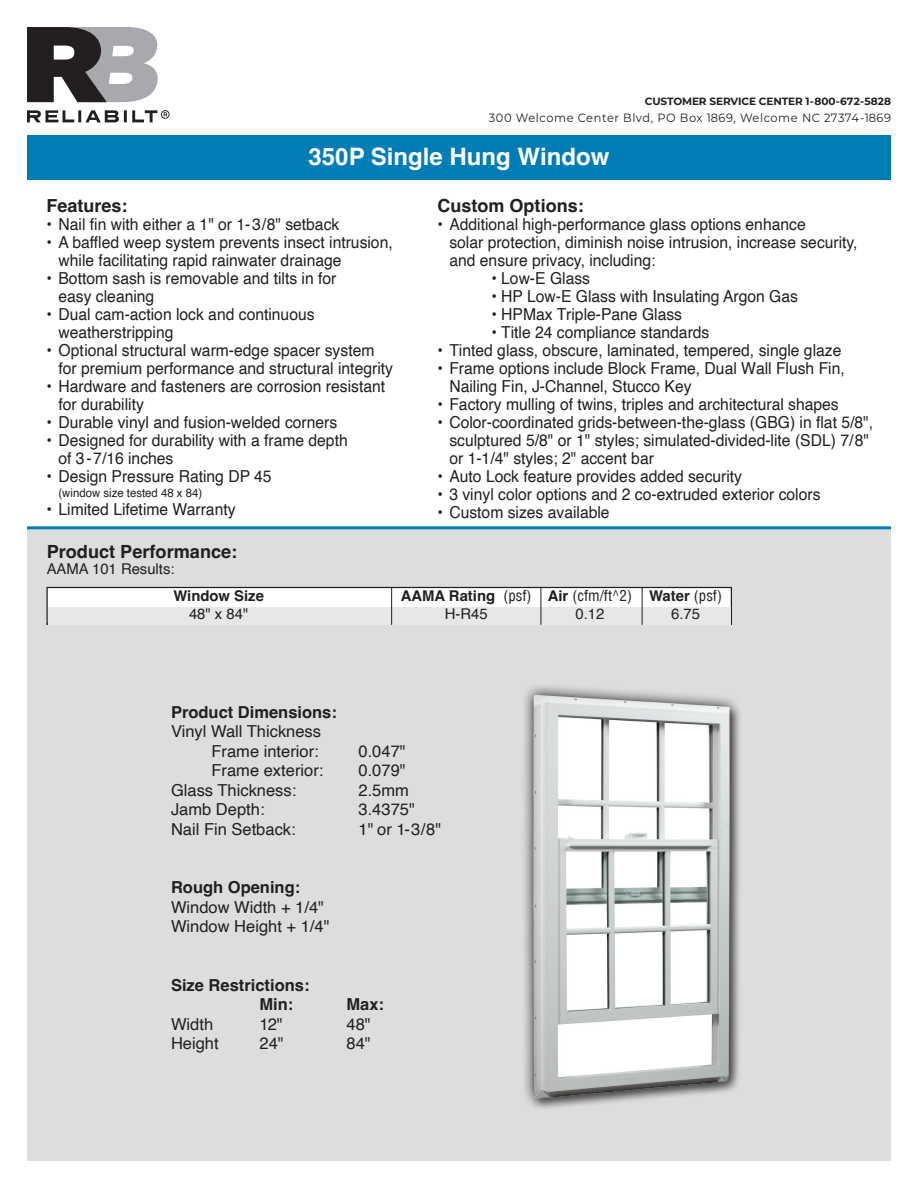
<style>
.page{position:relative;width:918px;height:1188px;background:#fff}
.page>*{position:absolute;margin:0;border:0;box-sizing:border-box;transform-origin:0 0}
.t1{font:700 24px "Helvetica";color:#fff}
.t2{font:700 18.15px "Helvetica";color:#231f20}
.t3{font:700 18px "Helvetica";color:#231f20}
.t4{font:16.5px/18px "Helvetica";color:#231f20;scale:.95 1}
.t5{font:16.5px/19.5px "Helvetica";color:#231f20;text-align:right}
.t6{font:700 16.5px/19.5px "Helvetica";color:#231f20}
.t7{font:condensed 14.85px "Helvetica";color:#231f20}
.t8{font:14.85px "Helvetica";color:#231f20}
.t9{font:700 14.85px "Helvetica";color:#231f20}
.t10{font:12px "Montserrat";letter-spacing:.05em;color:#231f20;scale:.95 1}
.t11{font:12px "Helvetica";color:#231f20;scale:.95 1}
.t12{font:700 10.5px "Montserrat";letter-spacing:-.01em;color:#231f20}
.s1{font-weight:700;font-stretch:normal}
</style>
<div class="page">
<svg style="left:27px;top:135px;width:864px;height:1px"></svg>
<div style="left:27px;top:136px;width:864px;height:44px;background:#007db5"></div>
<svg style="left:27px;top:27px;width:131px;height:75px;background:#787779"></svg>
<svg style="left:27px;top:110px;width:143px;height:12px"></svg>
<div style="left:27px;top:528px;width:864px;height:633px;background:#dcdddf"></div>
<hr style="left:27px;top:526px;width:864px;height:3px;background:#007db5">
<div style="left:47px;top:587px;width:684px;height:37px;background:#fff"></div>
<div style="left:46px;top:587px;width:686px;height:38px;border:1px solid #231f20"></div>
<div style="left:48px;top:607px;width:682px;height:17px;background:#e6e7e9"></div>
<hr style="left:391px;top:588px;width:1px;height:37px;background:#231f20">
<hr style="left:541px;top:588px;width:1px;height:37px;background:#231f20">
<hr style="left:642px;top:588px;width:1px;height:37px;background:#231f20">
<img style="left:524px;top:686px;width:216px;height:418px">
<p class="t12" style="left:645px;top:94px;width:248px">CUSTOMER SERVICE CENTER 1-800-672-5828</p>
<p class="t10" style="left:489px;top:109px;width:425px">300 Welcome Center Blvd, PO Box 1869, Welcome NC 27374-1869</p>
<h1 class="t1" style="left:309px;top:142px;width:302px">350P Single Hung Window</h1>
<p class="t3" style="left:46px;top:194px;width:83px">Features:</p>
<p class="t4" style="left:46px;top:215px;width:310px">• Nail fin with either a 1" or 1-3/8" setback</p>
<p class="t4" style="left:59px;top:233px;width:353px;text-indent:-12px">• A baffled weep system prevents insect intrusion, while facilitating rapid rainwater drainage</p>
<p class="t4" style="left:59px;top:269px;width:294px;text-indent:-12px">• Bottom sash is removable and tilts in for easy cleaning</p>
<p class="t4" style="left:59px;top:305px;width:271px;text-indent:-12px">• Dual cam-action lock and continuous weatherstripping</p>
<p class="t4" style="left:59px;top:341px;width:354px;text-indent:-12px">• Optional structural warm-edge spacer system for premium performance and structural integrity</p>
<p class="t4" style="left:59px;top:377px;width:345px;text-indent:-12px">• Hardware and fasteners are corrosion resistant for durability</p>
<p class="t4" style="left:46px;top:413px;width:308px">• Durable vinyl and fusion-welded corners</p>
<p class="t4" style="left:59px;top:431px;width:306px;text-indent:-12px">• Designed for durability with a frame depth of 3-7/16 inches</p>
<p class="t4" style="left:46px;top:467px;width:239px">• Design Pressure Rating DP 45</p>
<p class="t11" style="left:58px;top:483px;width:153px">(window size tested 48 x 84)</p>
<p class="t4" style="left:46px;top:500px;width:201px">• Limited Lifetime Warranty</p>
<p class="t2" style="left:47px;top:540px;width:192px">Product Performance:</p>
<p class="t8" style="left:47px;top:557px;width:129px">AAMA 101 Results:</p>
<p class="t3" style="left:437px;top:194px;width:148px">Custom Options:</p>
<p class="t4" style="left:449px;top:215px;width:431px;text-indent:-12px">• Additional high-performance glass options enhance<br>solar protection, diminish noise intrusion, increase security, and ensure privacy, including:</p>
<p class="t4" style="left:491px;top:269px;width:105px">• Low-E Glass</p>
<p class="t4" style="left:491px;top:287px;width:324px">• HP Low-E Glass with Insulating Argon Gas</p>
<p class="t4" style="left:491px;top:305px;width:202px">• HPMax Triple-Pane Glass</p>
<p class="t4" style="left:491px;top:323px;width:231px">• Title 24 compliance standards</p>
<p class="t4" style="left:437px;top:341px;width:427px">• Tinted glass, obscure, laminated, tempered, single glaze</p>
<p class="t4" style="left:449px;top:360px;width:418px;line-height:17.4px;text-indent:-12px">• Frame options include Block Frame, Dual Wall Flush Fin,<br>Nailing Fin, J-Channel, Stucco Key</p>
<p class="t4" style="left:437px;top:395px;width:424px">• Factory mulling of twins, triples and architectural shapes</p>
<p class="t4" style="left:449px;top:414px;width:448px;text-indent:-12px">• Color-coordinated grids-between-the-glass (GBG) in flat 5/8", sculptured 5/8" or 1" styles; simulated-divided-lite (SDL) 7/8" or 1-1/4" styles; 2" accent bar</p>
<p class="t4" style="left:437px;top:467px;width:322px">• Auto Lock feature provides added security</p>
<p class="t4" style="left:437px;top:485px;width:405px">• 3 vinyl color options and 2 co-extruded exterior colors</p>
<p class="t4" style="left:437px;top:503px;width:183px">• Custom sizes available</p>
<p class="t9" style="left:173px;top:587px;width:92px">Window Size</p>
<p class="t7" style="left:401px;top:589px;width:323px"><span class="s1">AAMA Rating</span> (psf) <span class="s1">Air</span> (cfm/ft^2) <span class="s1">Water</span> (psf)</p>
<p class="t8" style="left:189px;top:603px;width:61px">48" x 84"</p>
<p class="t8" style="left:445px;top:603px;width:44px">H-R45</p>
<p class="t8" style="left:575px;top:603px;width:30px">0.12</p>
<p class="t8" style="left:671px;top:603px;width:30px">6.75</p>
<p class="t6" style="left:171px;top:704px;width:167px">Product Dimensions:</p>
<p class="t5" style="left:171px;top:722px;width:152px">Vinyl Wall Thickness<br>Frame interior:</p>
<p class="t5" style="left:359px;top:742px;width:49px">0.047"</p>
<p class="t5" style="left:212px;top:761px;width:113px">Frame exterior:</p>
<p class="t5" style="left:359px;top:761px;width:49px">0.079"</p>
<p class="t5" style="left:171px;top:781px;width:127px">Glass Thickness:</p>
<p class="t5" style="left:359px;top:781px;width:52px">2.5mm</p>
<p class="t5" style="left:171px;top:800px;width:95px">Jamb Depth:</p>
<p class="t5" style="left:359px;top:800px;width:58px">3.4375"</p>
<p class="t5" style="left:171px;top:820px;width:126px">Nail Fin Setback:</p>
<p class="t5" style="left:359px;top:820px;width:84px">1" or 1-3/8"</p>
<p class="t6" style="left:171px;top:879px;width:131px">Rough Opening:</p>
<p class="t5" style="left:171px;top:898px;width:160px;text-align:left">Window Width + 1/4"<br>Window Height + 1/4"</p>
<p class="t6" style="left:260px;top:977px;width:51px;text-indent:-89px">Size Restrictions:<br>Min:</p>
<p class="t6" style="left:347px;top:996px;width:39px">Max:</p>
<p class="t5" style="left:171px;top:1015px;width:44px">Width</p>
<p class="t5" style="left:260px;top:1015px;width:25px">12"</p>
<p class="t5" style="left:347px;top:1015px;width:26px">48"</p>
<p class="t5" style="left:171px;top:1034px;width:49px">Height</p>
<p class="t5" style="left:260px;top:1034px;width:26px">24"</p>
<p class="t5" style="left:347px;top:1034px;width:26px">84"</p>
</div>
